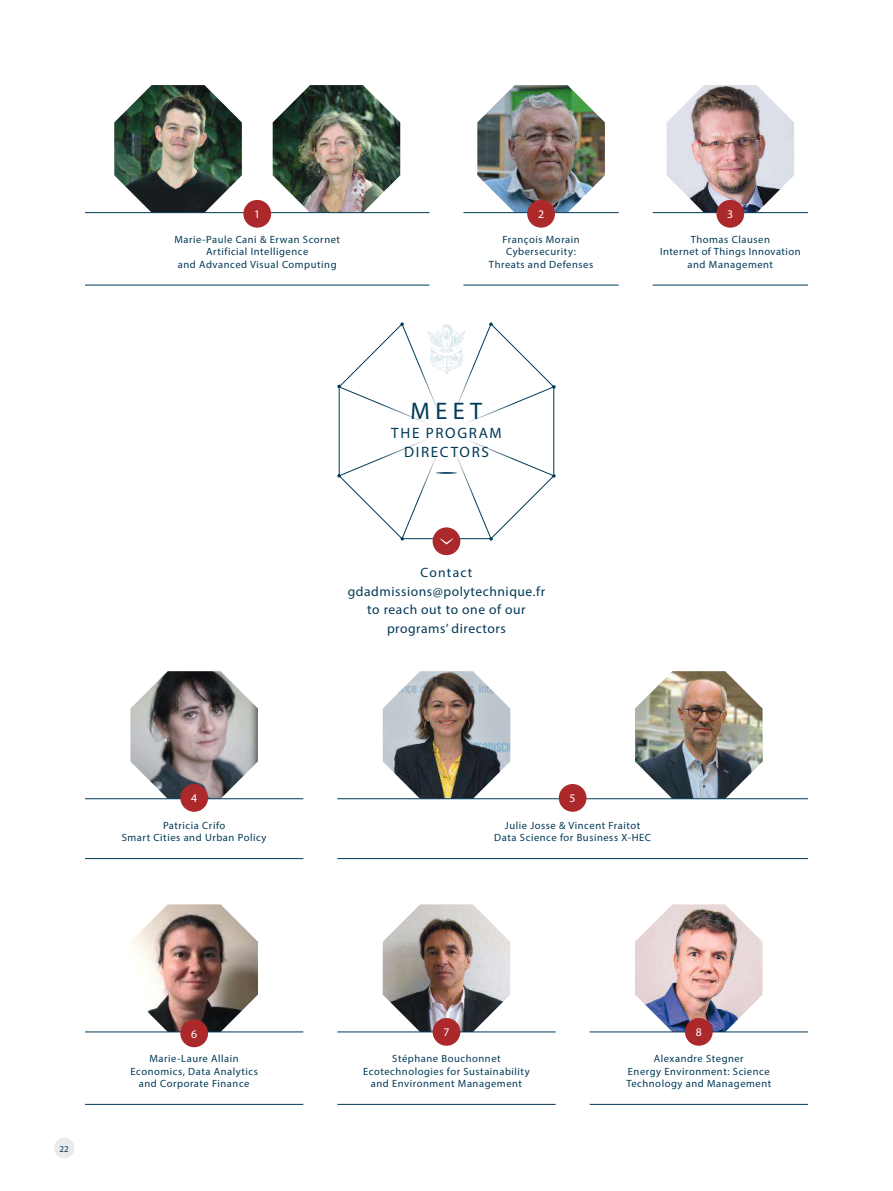
<style>
.page{position:relative;width:893px;height:1191px;background:#fff}
.page>*{position:absolute;margin:0;border:0;box-sizing:border-box;transform-origin:0 0}
.t1{font:24px "Myriad Pro";color:#003957}
.t2{font:15px/18.9px "Myriad Pro";letter-spacing:.11em;color:#003957;text-align:center}
.t3{font:13.5px/18.9px "Myriad Pro";letter-spacing:.04em;color:#003957;text-align:center}
.t4{font:11.7px "Myriad Pro";color:#fff}
.t5{font:10.5px/12.6px "Myriad Pro";letter-spacing:.05em;color:#003957;text-align:center}
.t6{font:9px "Myriad Pro";color:#003957}
</style>
<div class="page">
<hr style="left:892px;top:85px;width:1px;height:1021px;background:#003957">
<img style="left:131px;top:904px;width:127px;height:127px">
<img style="left:130px;top:671px;width:128px;height:127px">
<img style="left:383px;top:904px;width:127px;height:127px">
<img style="left:477px;top:85px;width:128px;height:127px">
<img style="left:114px;top:85px;width:128px;height:127px">
<img style="left:635px;top:904px;width:128px;height:127px">
<img style="left:635px;top:671px;width:128px;height:127px">
<img style="left:383px;top:671px;width:127px;height:127px">
<img style="left:666px;top:85px;width:128px;height:127px">
<img style="left:273px;top:85px;width:127px;height:127px">
<div style="left:54px;top:1137px;width:20px;height:21px;background:#ebeaea;border-radius:50%"></div>
<hr style="left:337px;top:1031px;width:219px;height:1px;background:#003957">
<hr style="left:337px;top:1104px;width:219px;height:1px;background:#003957">
<hr style="left:463px;top:212px;width:156px;height:1px;background:#003957">
<hr style="left:463px;top:285px;width:156px;height:1px;background:#003957">
<hr style="left:85px;top:212px;width:344px;height:1px;background:#003957">
<hr style="left:85px;top:285px;width:344px;height:1px;background:#003957">
<div style="left:243px;top:200px;width:28px;height:28px;background:#ab282b;border-radius:50%"></div>
<div style="left:527px;top:200px;width:28px;height:28px;background:#ab282b;border-radius:50%"></div>
<hr style="left:653px;top:212px;width:155px;height:1px;background:#003957">
<hr style="left:653px;top:285px;width:155px;height:1px;background:#003957">
<div style="left:716px;top:200px;width:28px;height:28px;background:#ab282b;border-radius:50%"></div>
<hr style="left:85px;top:798px;width:218px;height:1px;background:#003957">
<hr style="left:85px;top:858px;width:218px;height:1px;background:#003957">
<div style="left:180px;top:784px;width:28px;height:27px;background:#ab282b;border-radius:50%"></div>
<hr style="left:337px;top:798px;width:471px;height:1px;background:#003957">
<hr style="left:337px;top:858px;width:471px;height:1px;background:#003957">
<div style="left:559px;top:784px;width:27px;height:27px;background:#ab282b;border-radius:50%"></div>
<hr style="left:85px;top:1031px;width:218px;height:1px;background:#003957">
<hr style="left:85px;top:1104px;width:218px;height:1px;background:#003957">
<div style="left:180px;top:1019px;width:28px;height:28px;background:#ab282b;border-radius:50%"></div>
<div style="left:433px;top:1018px;width:27px;height:27px;background:#ab282b;border-radius:50%"></div>
<hr style="left:590px;top:1031px;width:218px;height:1px;background:#003957">
<hr style="left:590px;top:1104px;width:218px;height:1px;background:#003957">
<div style="left:685px;top:1018px;width:28px;height:27px;background:#ab282b;border-radius:50%"></div>
<svg style="left:339px;top:325px;width:215px;height:214px"></svg>
<svg style="left:400px;top:322px;width:4px;height:4px"></svg>
<svg style="left:552px;top:385px;width:4px;height:3px"></svg>
<svg style="left:337px;top:474px;width:4px;height:3px"></svg>
<svg style="left:337px;top:385px;width:4px;height:3px"></svg>
<svg style="left:489px;top:322px;width:4px;height:4px"></svg>
<div style="left:375px;top:360px;width:143px;height:143px;background:#fff;border-radius:50%"></div>
<svg style="left:435px;top:472px;width:22px;height:2px"></svg>
<svg style="left:427px;top:324px;width:39px;height:51px"></svg>
<div style="left:433px;top:527px;width:27px;height:28px;background:#ab282b;border-radius:50%"></div>
<svg style="left:439px;top:538px;width:14px;height:6px"></svg>
<p class="t4" style="left:254px;top:207px;width:8px">1</p>
<p class="t4" style="left:538px;top:207px;width:8px">2</p>
<p class="t5" style="left:174px;top:233px;width:167px">Marie-Paule Cani &amp; Erwan Scornet<br>Artificial Intelligence<br>and Advanced Visual Computing</p>
<p class="t5" style="left:489px;top:233px;width:106px">François Morain<br>Cybersecurity:<br>Threats and Defenses</p>
<h1 class="t1" style="left:411px;top:396px;width:73px">MEET</h1>
<h2 class="t2" style="left:391px;top:423px;width:112px">THE PROGRAM<br>DIRECTORS</h2>
<p class="t3" style="left:348px;top:562px;width:199px">Contact gdadmissions@polytechnique.fr to reach out to one of our programs’ directors</p>
<p class="t4" style="left:727px;top:207px;width:8px">3</p>
<p class="t5" style="left:660px;top:233px;width:142px">Thomas Clausen<br>Internet of Things Innovation and Management</p>
<p class="t4" style="left:191px;top:791px;width:8px">4</p>
<p class="t5" style="left:122px;top:818px;width:146px">Patricia Crifo<br>Smart Cities and Urban Policy</p>
<p class="t4" style="left:570px;top:791px;width:8px">5</p>
<p class="t5" style="left:494px;top:818px;width:158px">Julie Josse &amp; Vincent Fraitot<br>Data Science for Business X-HEC</p>
<p class="t6" style="left:60px;top:1143px;width:11px">22</p>
<p class="t4" style="left:191px;top:1026px;width:8px">6</p>
<p class="t4" style="left:443px;top:1025px;width:8px">7</p>
<p class="t5" style="left:130px;top:1052px;width:129px">Marie-Laure Allain<br>Economics, Data Analytics and Corporate Finance</p>
<p class="t5" style="left:363px;top:1052px;width:168px">Stéphane Bouchonnet<br>Ecotechnologies for Sustainability and Environment Management</p>
<p class="t4" style="left:696px;top:1025px;width:8px">8</p>
<p class="t5" style="left:626px;top:1052px;width:146px">Alexandre Stegner<br>Energy Environment: Science<br>Technology and Management</p>
</div>
